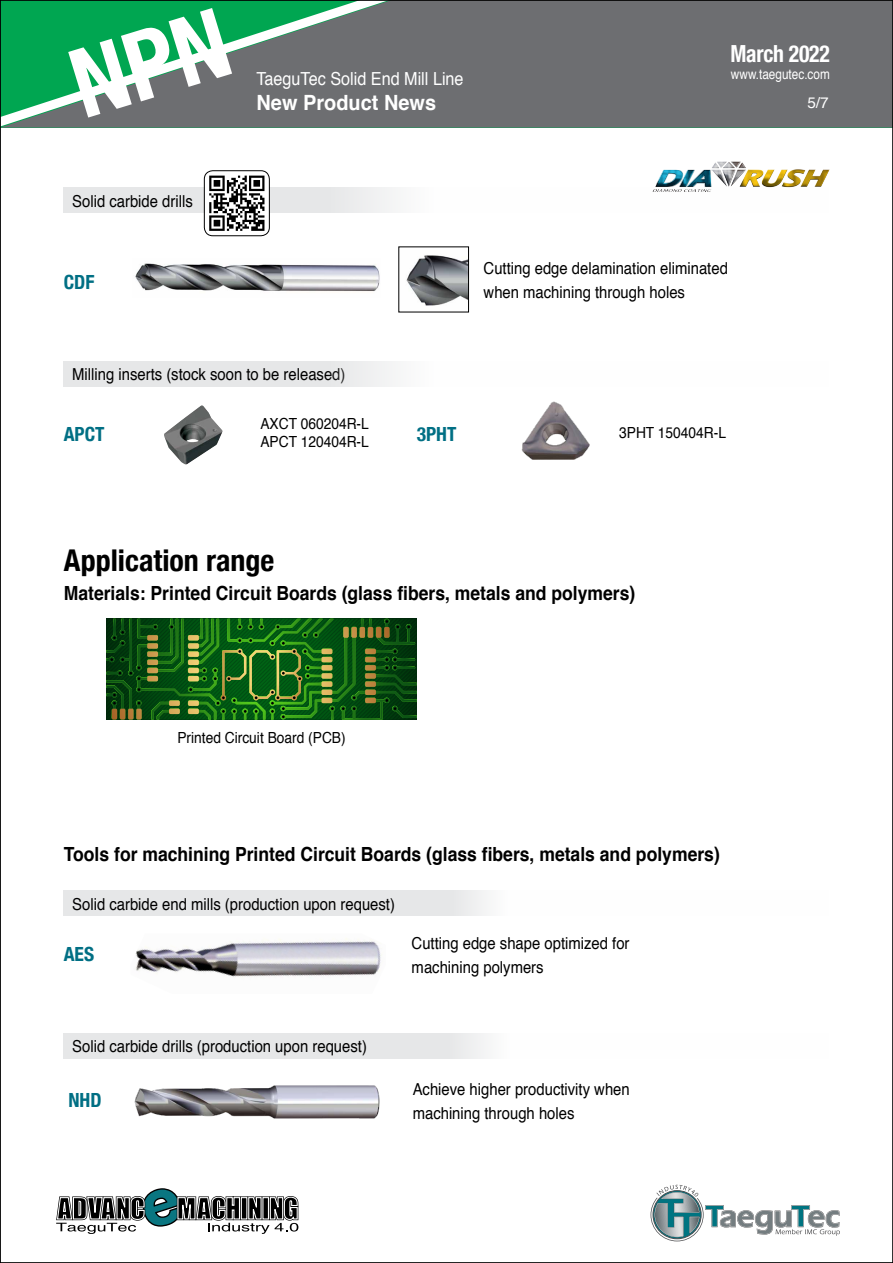
<style>
.page{position:relative;width:893px;height:1263px;background:#fff}
.page>*{position:absolute;margin:0;border:0;box-sizing:border-box;transform-origin:0 0}
.t1{font:700 condensed 30px "Helvetica Neue";color:#000}
.t2{font:700 condensed 23.55px "Helvetica Neue";letter-spacing:-.01em;color:#fff;scale:.92 1}
.t3{font:700 21px "Helvetica";color:#fff;scale:.95 1}
.t4{font:700 19.5px "Helvetica";color:#000;scale:.9 1}
.t5{font:700 condensed 19.5px "Helvetica Neue";color:#006f84}
.t6{font:18px "Helvetica";color:#fff;scale:.9 1}
.t7{font:16.5px/24px "Helvetica";color:#000;scale:.9 1}
.t8{font:15.3px/18px "Helvetica";color:#000;scale:.9 1}
.t9{font:15.3px "Helvetica";color:#fff}
.t10{font:13.8px "Helvetica";color:#fff;scale:.85 1}
</style>
<div class="page">
<div style="left:423px;top:2px;width:468px;height:126px;background:#6d6e71"></div>
<svg style="left:2px;top:2px;width:421px;height:126px;background:#53866f"></svg>
<svg style="left:651px;top:1185px;width:189px;height:56px"></svg>
<svg style="left:56px;top:1188px;width:243px;height:46px"></svg>
<img style="left:655px;top:161px;width:175px;height:27px">
<div style="left:64px;top:188px;width:765px;height:25px;background:linear-gradient(to right,#e4e5e6,#fff)"></div>
<div style="left:64px;top:361px;width:765px;height:26px;background:linear-gradient(to right,#e3e4e5,#fff)"></div>
<div style="left:64px;top:891px;width:765px;height:25px;background:linear-gradient(to right,#dfe0e2,#fff)"></div>
<div style="left:64px;top:1033px;width:765px;height:25px;background:linear-gradient(to right,#dfe0e2,#fff)"></div>
<img style="left:135px;top:263px;width:245px;height:28px">
<img style="left:406px;top:255px;width:61px;height:51px">
<svg style="left:106px;top:619px;width:311px;height:100px;background:#1f6018"></svg>
<img style="left:134px;top:1085px;width:246px;height:34px">
<img style="left:135px;top:938px;width:247px;height:39px">
<div style="left:204px;top:171px;width:65px;height:65px;background:#fff;border-radius:9px"></div>
<svg style="left:209px;top:176px;width:55px;height:55px"></svg>
<div style="left:204px;top:170px;width:66px;height:66px;border:1px solid #000;border-radius:9px"></div>
<img style="left:164px;top:405px;width:59px;height:60px">
<img style="left:522px;top:402px;width:68px;height:58px">
<svg style="left:68px;top:8px;width:164px;height:110px;background:#3c996b"></svg>
<p class="t6" style="left:256px;top:65px;width:232px">TaeguTec Solid End Mill Line</p>
<p class="t3" style="left:256px;top:86px;width:191px">New Product News</p>
<h2 class="t2" style="left:730px;top:34px;width:110px">March 2022</h2>
<p class="t10" style="left:731px;top:64px;width:118px">www.taegutec.com</p>
<p class="t9" style="left:807px;top:91px;width:23px">5/7</p>
<p class="t7" style="left:72px;top:189px;width:135px">Solid carbide drills</p>
<p class="t5" style="left:64px;top:265px;width:32px">CDF</p>
<p class="t7" style="left:72px;top:363px;width:305px">Milling inserts (stock soon to be released)</p>
<p class="t7" style="left:484px;top:256px;width:273px">Cutting edge delamination eliminated when machining through holes</p>
<p class="t5" style="left:64px;top:418px;width:42px">APCT</p>
<p class="t8" style="left:260px;top:415px;width:122px">AXCT 060204R-L<br>APCT 120404R-L</p>
<p class="t5" style="left:417px;top:418px;width:41px">3PHT</p>
<p class="t8" style="left:619px;top:424px;width:120px">3PHT 150404R-L</p>
<h1 class="t1" style="left:64px;top:536px;width:212px">Application range</h1>
<p class="t4" style="left:64px;top:577px;width:637px">Materials: Printed Circuit Boards (glass fibers, metals and polymers)</p>
<p class="t8" style="left:177px;top:729px;width:189px">Printed Circuit Board (PCB)</p>
<p class="t4" style="left:64px;top:839px;width:730px">Tools for machining Printed Circuit Boards (glass fibers, metals and polymers)</p>
<p class="t7" style="left:72px;top:892px;width:360px">Solid carbide end mills (production upon request)</p>
<p class="t5" style="left:64px;top:938px;width:32px">AES</p>
<p class="t7" style="left:412px;top:932px;width:244px">Cutting edge shape optimized for machining polymers</p>
<p class="t7" style="left:72px;top:1035px;width:329px">Solid carbide drills (production upon request)</p>
<p class="t5" style="left:68px;top:1083px;width:35px">NHD</p>
<p class="t7" style="left:413px;top:1077px;width:243px">Achieve higher productivity when machining through holes</p>
</div>
